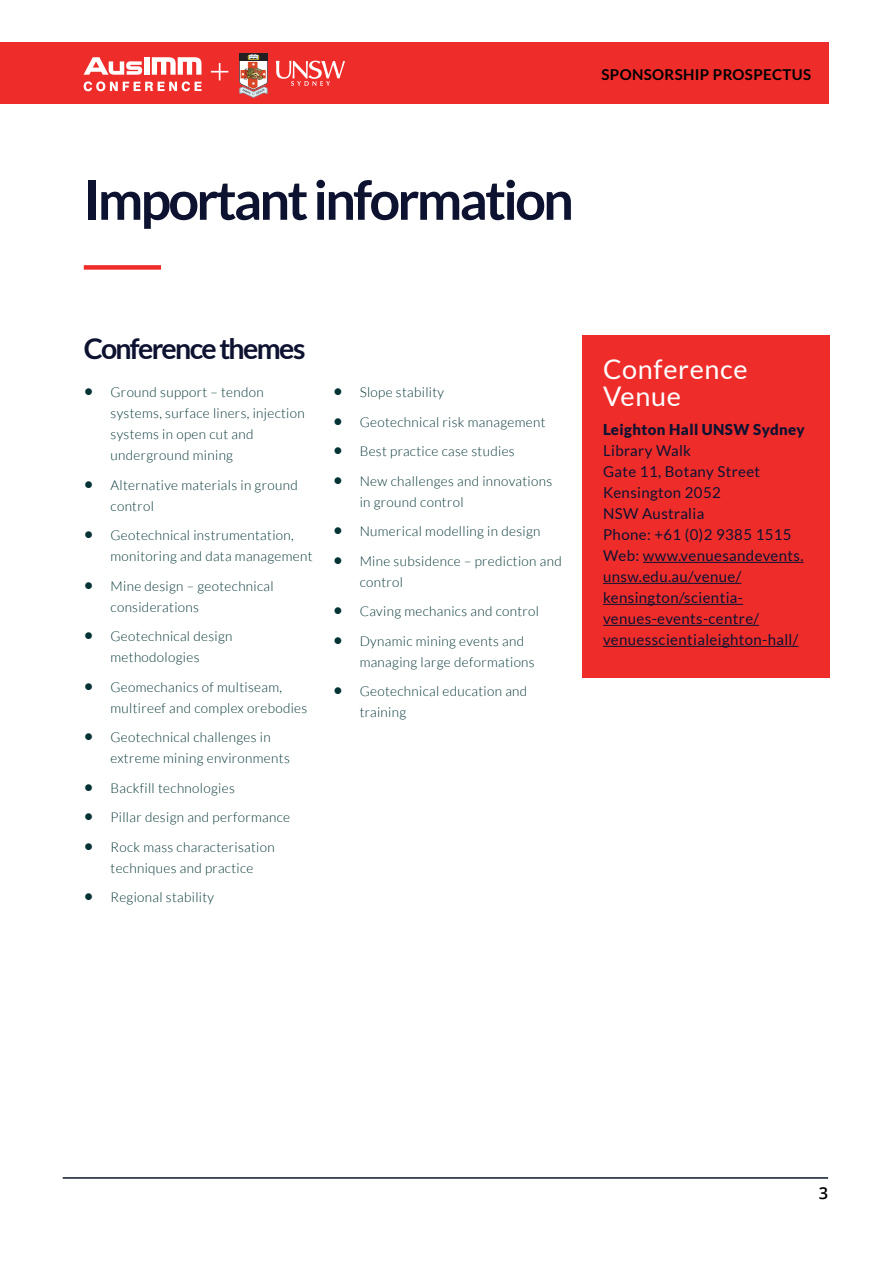
<style>
.page{position:relative;width:893px;height:1263px;background:#fff}
.page>*{position:absolute;margin:0;border:0;box-sizing:border-box;transform-origin:0 0}
.t1{font:700 54px "Lato";letter-spacing:-.05em;color:#0e1231}
.t2{font:700 28.5px "Lato";letter-spacing:-.055em;color:#0e1231}
.t3{font:27px/27px "Lato";letter-spacing:.025em;color:#fff}
.t4{font:600 16.5px "Open Sans";color:#000}
.t5{font:15px/21px "Lato";letter-spacing:.025em;color:#0e1231}
.t6{font:900 15px "Lato";letter-spacing:.025em;color:#0e1231}
.t7{font:700 15px "Lato";letter-spacing:.025em;color:#000}
.t8{font:300 13.5px/21px "Lato";letter-spacing:.025em;color:#033334}
.s1{font-weight:400;font-size:18px}
</style>
<div class="page">
<div style="left:84px;top:265px;width:77px;height:5px;background:#ee2d2b"></div>
<div style="left:582px;top:336px;width:247px;height:342px;background:#ee2d2b"></div>
<hr style="left:643px;top:562px;width:161px;height:1px;background:#0e1231">
<hr style="left:603px;top:583px;width:138px;height:1px;background:#0e1231">
<hr style="left:603px;top:604px;width:140px;height:1px;background:#0e1231">
<hr style="left:603px;top:625px;width:156px;height:1px;background:#0e1231">
<hr style="left:603px;top:646px;width:195px;height:1px;background:#0e1231">
<div style="left:0;top:43px;width:828px;height:61px;background:#ee2d2b"></div>
<hr style="left:63px;top:1177px;width:765px;height:2px;background:#0a182c">
<svg style="left:152px;top:57px;width:49px;height:18px"></svg>
<div style="left:144px;top:57px;width:5px;height:18px;background:#fff"></div>
<svg style="left:84px;top:57px;width:58px;height:18px"></svg>
<svg style="left:84px;top:81px;width:118px;height:10px"></svg>
<svg style="left:239px;top:53px;width:29px;height:45px"></svg>
<svg style="left:276px;top:61px;width:69px;height:25px"></svg>
<svg style="left:211px;top:63px;width:17px;height:17px"></svg>
<p class="t7" style="left:601px;top:66px;width:211px">SPONSORSHIP PROSPECTUS</p>
<h1 class="t1" style="left:84px;top:169px;width:492px">Important information</h1>
<h2 class="t2" style="left:84px;top:332px;width:223px">Conference themes</h2>
<p class="t8" style="left:111px;top:382px;width:196px;text-indent:-27px"><span class="s1">•</span> Ground support – tendon systems, surface liners, injection systems in open cut and underground mining</p>
<p class="t8" style="left:111px;top:475px;width:189px;text-indent:-27px"><span class="s1">•</span> Alternative materials in ground control</p>
<p class="t8" style="left:111px;top:525px;width:204px;text-indent:-27px"><span class="s1">•</span> Geotechnical instrumentation, monitoring and data management</p>
<p class="t8" style="left:111px;top:576px;width:165px;text-indent:-27px"><span class="s1">•</span> Mine design – geotechnical considerations</p>
<p class="t8" style="left:84px;top:626px;width:150px;text-align:center"><span class="s1">•</span> Geotechnical design methodologies</p>
<p class="t8" style="left:111px;top:677px;width:198px;text-indent:-27px"><span class="s1">•</span> Geomechanics of multiseam, multireef and complex orebodies</p>
<p class="t8" style="left:111px;top:727px;width:181px;text-indent:-27px"><span class="s1">•</span> Geotechnical challenges in extreme mining environments</p>
<p class="t8" style="left:84px;top:778px;width:153px"><span class="s1">•</span> Backfill technologies</p>
<p class="t8" style="left:84px;top:807px;width:208px"><span class="s1">•</span> Pillar design and performance</p>
<p class="t8" style="left:84px;top:837px;width:193px;text-align:center"><span class="s1">•</span> Rock mass characterisation techniques and practice</p>
<p class="t8" style="left:84px;top:887px;width:132px"><span class="s1">•</span> Regional stability</p>
<p class="t8" style="left:333px;top:382px;width:113px"><span class="s1">•</span> Slope stability</p>
<p class="t8" style="left:333px;top:412px;width:214px"><span class="s1">•</span> Geotechnical risk management</p>
<p class="t8" style="left:333px;top:441px;width:184px"><span class="s1">•</span> Best practice case studies</p>
<p class="t8" style="left:360px;top:471px;width:194px;text-indent:-27px"><span class="s1">•</span> New challenges and innovations in ground control</p>
<p class="t8" style="left:333px;top:521px;width:209px"><span class="s1">•</span> Numerical modelling in design</p>
<p class="t8" style="left:360px;top:551px;width:204px;text-indent:-27px"><span class="s1">•</span> Mine subsidence – prediction and control</p>
<p class="t8" style="left:333px;top:601px;width:208px"><span class="s1">•</span> Caving mechanics and control</p>
<p class="t8" style="left:360px;top:631px;width:177px;text-indent:-27px"><span class="s1">•</span> Dynamic mining events and managing large deformations</p>
<p class="t8" style="left:360px;top:681px;width:169px;text-indent:-27px"><span class="s1">•</span> Geotechnical education and training</p>
<h3 class="t3" style="left:603px;top:355px;width:146px">Conference<br>Venue</h3>
<p class="t6" style="left:603px;top:421px;width:203px">Leighton Hall UNSW Sydney</p>
<p class="t5" style="left:603px;top:440px;width:202px">Library Walk<br>Gate 11, Botany Street<br>Kensington 2052<br>NSW Australia<br>Phone: +61 (0)2 9385 1515<br>Web: www.venuesandevents. unsw.edu.au/venue/ kensington/scientia&shy;venues-events-centre/ venuesscientialeighton-hall/</p>
<p class="t4" style="left:819px;top:1182px;width:11px">3</p>
</div>
